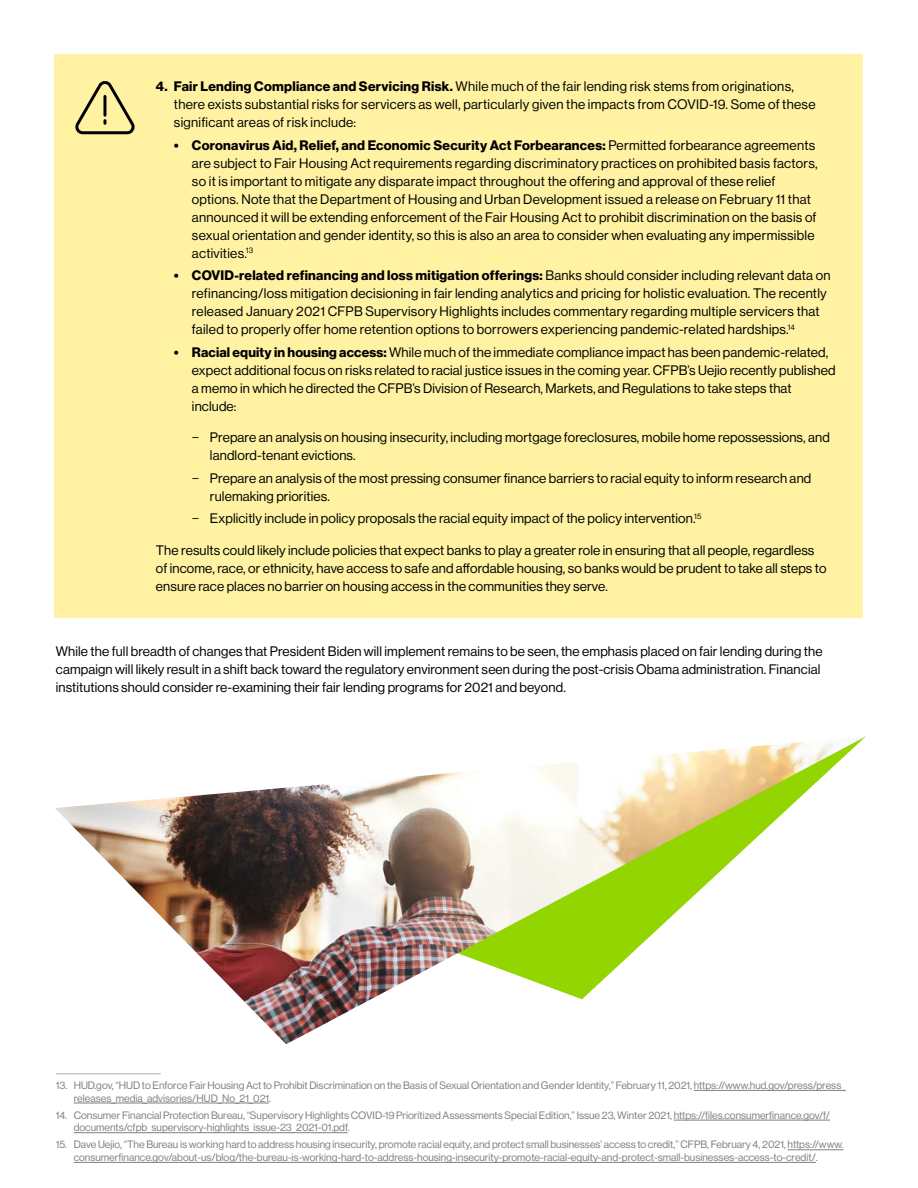
<style>
.page{position:relative;width:918px;height:1188px;background:#fff}
.page>*{position:absolute;margin:0;border:0;box-sizing:border-box;transform-origin:0 0}
.Bullet_list{font:13.5px/18px "N Haas Grotesk DS Pro 55 Rg";letter-spacing:.02em;color:#000}
.Body{font:13.5px/18px "N Haas Grotesk DS Pro 55 Rg";letter-spacing:.01em;color:#000}
.Bullet_list_Last{font:13.5px/18px "N Haas Grotesk DS Pro 55 Rg";letter-spacing:.01em;color:#000}
.Sub-bullet_List{font:13.5px/18px "N Haas Grotesk DS Pro 55 Rg";letter-spacing:.01em;color:#000}
.Number_List_Followin{font:13.5px/18px "N Haas Grotesk DS Pro 55 Rg";letter-spacing:.02em;color:#000}
.Sub-bullet_List_Last{font:13.5px "N Haas Grotesk DS Pro 55 Rg";letter-spacing:.01em;color:#000}
.t1{font:10.5px/12.6px "N Haas Grotesk DS Pro 55 Rg";color:#7f7f7f}
.s1{font-family:"N Haas Grotesk DS Pro 75 Bd"}
</style>
<div class="page">
<hr style="left:694px;top:1090px;width:152px;height:1px;background:#7f7f7f">
<hr style="left:74px;top:1103px;width:195px;height:1px;background:#7f7f7f">
<hr style="left:674px;top:1120px;width:156px;height:1px;background:#7f7f7f">
<hr style="left:74px;top:1132px;width:274px;height:1px;background:#7f7f7f">
<hr style="left:788px;top:1150px;width:56px;height:1px;background:#7f7f7f">
<hr style="left:74px;top:1162px;width:742px;height:1px;background:#7f7f7f">
<hr style="left:56px;top:1073px;width:105px;height:1px;background:#aaacae">
<img style="left:55px;top:736px;width:811px;height:308px">
<div style="left:54px;top:54px;width:809px;height:564px;background:#fff2a3"></div>
<svg style="left:75px;top:77px;width:64px;height:59px;background:#d7cc89"></svg>
<p class="Number_List_Followin" style="left:174px;top:78px;width:643px;text-indent:-18px"><span class="s1">4. Fair Lending Compliance and Servicing Risk.</span> While much of the fair lending risk stems from originations, there exists substantial risks for servicers as well, particularly given the impacts from COVID-19. Some of these significant areas of risk include:</p>
<p class="Bullet_list" style="left:192px;top:136px;width:627px;text-indent:-18px"><span class="s1">• Coronavirus Aid, Relief, and Economic Security Act Forbearances:</span> Permitted forbearance agreements are subject to Fair Housing Act requirements regarding discriminatory practices on prohibited basis factors, so it is important to mitigate any disparate impact throughout the offering and approval of these relief options. Note that the Department of Housing and Urban Development issued a release on February 11 that announced it will be extending enforcement of the Fair Housing Act to prohibit discrimination on the basis of sexual orientation and gender identity, so this is also an area to consider when evaluating any impermissible activities.<sup>13</sup></p>
<p class="Bullet_list" style="left:192px;top:267px;width:640px;text-indent:-18px"><span class="s1">• COVID-related refinancing and loss mitigation offerings:</span> Banks should consider including relevant data on refinancing/loss mitigation decisioning in fair lending analytics and pricing for holistic evaluation. The recently released January 2021 CFPB Supervisory Highlights includes commentary regarding multiple servicers that failed to properly offer home retention options to borrowers experiencing pandemic-related hardships.<sup>14</sup></p>
<p class="Bullet_list_Last" style="left:192px;top:343px;width:645px;text-indent:-18px"><span class="s1">• Racial equity in housing access:</span> While much of the immediate compliance impact has been pandemic-related, expect additional focus on risks related to racial justice issues in the coming year. CFPB’s Uejio recently published a memo in which he directed the CFPB’s Division of Research, Markets, and Regulations to take steps that include:</p>
<p class="Sub-bullet_List" style="left:210px;top:429px;width:621px;text-indent:-18px">− Prepare an analysis on housing insecurity, including mortgage foreclosures, mobile home repossessions, and landlord-tenant evictions.</p>
<p class="Sub-bullet_List" style="left:210px;top:469px;width:603px;text-indent:-18px">− Prepare an analysis of the most pressing consumer finance barriers to racial equity to inform research and rulemaking priorities.</p>
<p class="Sub-bullet_List_Last" style="left:192px;top:511px;width:511px">− Explicitly include in policy proposals the racial equity impact of the policy intervention.<sup>15</sup></p>
<p class="Body" style="left:156px;top:541px;width:672px">The results could likely include policies that expect banks to play a greater role in ensuring that all people, regardless of income, race, or ethnicity, have access to safe and affordable housing, so banks would be prudent to take all steps to ensure race places no barrier on housing access in the communities they serve.</p>
<p class="Body" style="left:56px;top:643px;width:768px">While the full breadth of changes that President Biden will implement remains to be seen, the emphasis placed on fair lending during the campaign will likely result in a shift back toward the regulatory environment seen during the post-crisis Obama administration. Financial institutions should consider re-examining their fair lending programs for 2021 and beyond.</p>
<p class="t1" style="left:74px;top:1079px;width:773px;text-indent:-18px">13. HUD.gov, “HUD to Enforce Fair Housing Act to Prohibit Discrimination on the Basis of Sexual Orientation and Gender Identity,” February 11, 2021, https://www.hud.gov/press/press_ releases_media_advisories/HUD_No_21_021.</p>
<p class="t1" style="left:74px;top:1109px;width:758px;text-indent:-18px">14. Consumer Financial Protection Bureau, “Supervisory Highlights COVID-19 Prioritized Assessments Special Edition,” Issue 23, Winter 2021, https://files.consumerfinance.gov/f/ documents/cfpb_supervisory-highlights_issue-23_2021-01.pdf.</p>
<p class="t1" style="left:74px;top:1138px;width:771px;text-indent:-18px">15. Dave Uejio, “The Bureau is working hard to address housing insecurity, promote racial equity, and protect small businesses’ access to credit,” CFPB, February 4, 2021, https://www. consumerfinance.gov/about-us/blog/the-bureau-is-working-hard-to-address-housing-insecurity-promote-racial-equity-and-protect-small-businesses-access-to-credit/.</p>
</div>
